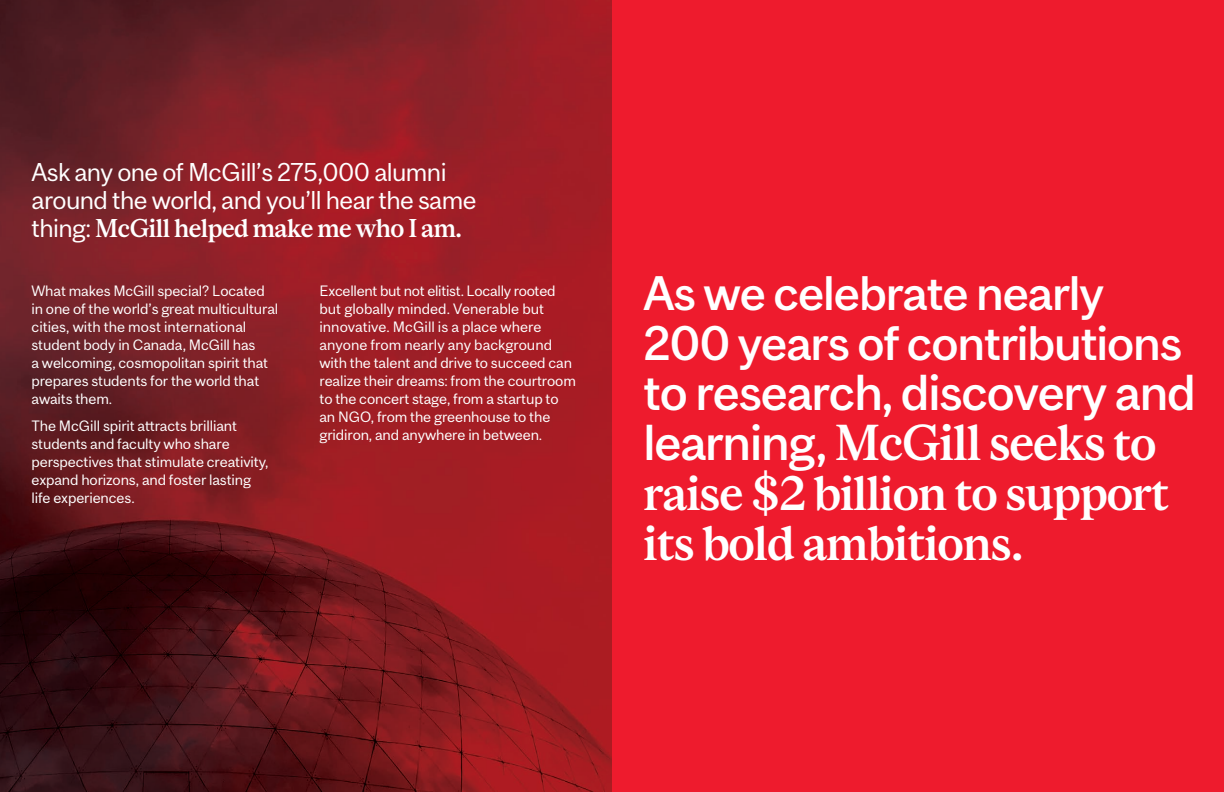
<style>
.page{position:relative;width:1224px;height:792px;background:#fff}
.page>*{position:absolute;margin:0;border:0;box-sizing:border-box;transform-origin:0 0}
.t1{font:500 47px "Mc Gill Sans";letter-spacing:-.025em;color:#fff}
.t2{font:500 47px "Mc Gill Serif";letter-spacing:-.025em;color:#fff}
.t3{font:500 45.1px/50px "Mc Gill Sans";letter-spacing:-.025em;color:#fff}
.t4{font:500 45.1px/50px "Mc Gill Serif";letter-spacing:-.025em;color:#fff}
.t5{font:24px/28px "Mc Gill Sans";letter-spacing:-.025em;color:#fff}
.t6{font:500 24px "Mc Gill Serif";letter-spacing:-.025em;color:#fff}
.t7{font:14px/18px "Mc Gill Sans";letter-spacing:-.01em;color:#fff}
.s1{font-family:"Mc Gill Sans";font-weight:400}
.s2{font-family:"Mc Gill Sans"}
.s3{font-size:45.1px}
</style>
<div class="page">
<img style="left:0;top:0;width:612px;height:792px">
<div style="left:612px;top:0;width:612px;height:792px;background:#ee1b2d"></div>
<h3 class="t5" style="left:32px;top:158px;width:447px">Ask any one of McGill’s 275,000 alumni around the world, and you’ll hear the same</h3>
<h3 class="t6" style="left:32px;top:213px;width:432px"><span class="s1">thing:</span> McGill helped make me who I am.</h3>
<p class="t7" style="left:32px;top:282px;width:248px">What makes McGill special? Located in one of the world’s great multicultural cities, with the most international student body in Canada, McGill has<br>a welcoming, cosmopolitan spirit that prepares students for the world that awaits them.</p>
<p class="t7" style="left:32px;top:417px;width:239px">The McGill spirit attracts brilliant students and faculty who share perspectives that stimulate creativity, expand horizons, and foster lasting life experiences.</p>
<p class="t7" style="left:319px;top:282px;width:258px">Excellent but not elitist. Locally rooted but globally minded. Venerable but innovative. McGill is a place where anyone from nearly any background with the talent and drive to succeed can realize their dreams: from the courtroom to the concert stage, from a startup to an NGO, from the greenhouse to the gridiron, and anywhere in between.</p>
<h2 class="t3" style="left:644px;top:268px;width:540px">As we celebrate nearly<br>200 years of contributions</h2>
<h1 class="t1" style="left:644px;top:364px;width:554px">to research, discovery and</h1>
<h1 class="t2" style="left:644px;top:413px;width:515px"><span class="s2">learning,</span> McGill seeks <span class="s3">to</span></h1>
<h2 class="t4" style="left:643px;top:468px;width:527px">raise $2 billion to support its bold ambitions.</h2>
</div>
